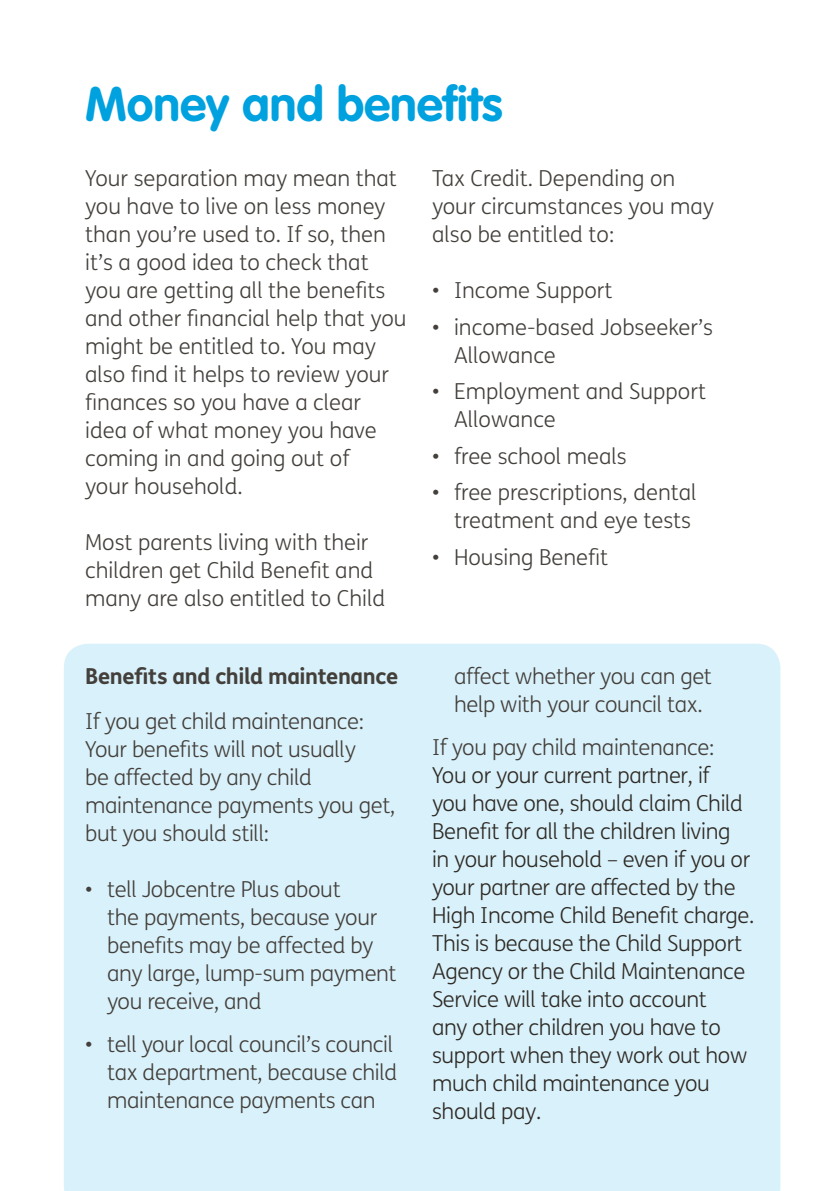
<style>
.page{position:relative;width:840px;height:1191px;background:#fff}
.page>*{position:absolute;margin:0;border:0;box-sizing:border-box;transform-origin:0 0}
.headings{font:700 48px "VAG Rounded";color:#00a1df}
.t1{font:300 22px/28px "FS Me";color:#433f3b}
.t2{font:300 22px/28px "FS Me";letter-spacing:-.015em;color:#2e2a25}
.Subheading{font:700 22px "FS Me";letter-spacing:-.02em;color:#433f3b}
</style>
<div class="page">
<div style="left:64px;top:643px;width:716px;height:548px;background:#d9f1fa"></div>
<p class="headings" style="left:85px;top:76px;width:418px">Money and benefits</p>
<p class="t1" style="left:85px;top:164px;width:323px">Your separation may mean that you have to live on less money than you’re used to. If so, then it’s a good idea to check that you are getting all the benefits and other financial help that you might be entitled to. You may also find it helps to review your finances so you have a clear idea of what money you have coming in and going out of<br>your household.</p>
<p class="t1" style="left:85px;top:528px;width:301px">Most parents living with their children get Child Benefit and many are also entitled to Child</p>
<p class="Subheading" style="left:85px;top:659px;width:314px">Benefits and child maintenance</p>
<p class="t1" style="left:85px;top:707px;width:280px">If you get child maintenance:</p>
<p class="t1" style="left:85px;top:735px;width:311px">Your benefits will not usually<br>be affected by any child maintenance payments you get, but you should still:</p>
<p class="t1" style="left:107px;top:875px;width:291px;text-indent:-22px">• tell Jobcentre Plus about<br>the payments, because your benefits may be affected by any large, lump-sum payment you receive, and</p>
<p class="t1" style="left:107px;top:1029px;width:291px;text-indent:-22px">• tell your local council’s council tax department, because child maintenance payments can</p>
<p class="t1" style="left:432px;top:164px;width:283px">Tax Credit. Depending on your circumstances you may also be entitled to:</p>
<p class="t1" style="left:432px;top:276px;width:182px">• Income Support</p>
<p class="t1" style="left:454px;top:312px;width:260px;text-indent:-22px">• income-based Jobseeker’s<br>Allowance</p>
<p class="t1" style="left:454px;top:377px;width:253px;text-indent:-22px">• Employment and Support<br>Allowance</p>
<p class="t1" style="left:432px;top:441px;width:196px">• free school meals</p>
<p class="t1" style="left:432px;top:478px;width:266px;text-align:right">• free prescriptions, dental treatment and eye tests</p>
<p class="t1" style="left:432px;top:542px;width:178px">• Housing Benefit</p>
<p class="t1" style="left:454px;top:662px;width:259px">affect whether you can get help with your council tax.</p>
<p class="t1" style="left:432px;top:732px;width:284px">If you pay child maintenance:</p>
<p class="t2" style="left:432px;top:760px;width:324px">You or your current partner, if<br>you have one, should claim Child<br>Benefit for all the children living<br>in your household – even if you or your partner are affected by the<br>High Income Child Benefit charge.<br>This is because the Child Support<br>Agency or the Child Maintenance<br>Service will take into account<br>any other children you have to support when they work out how much child maintenance you should pay.</p>
</div>
